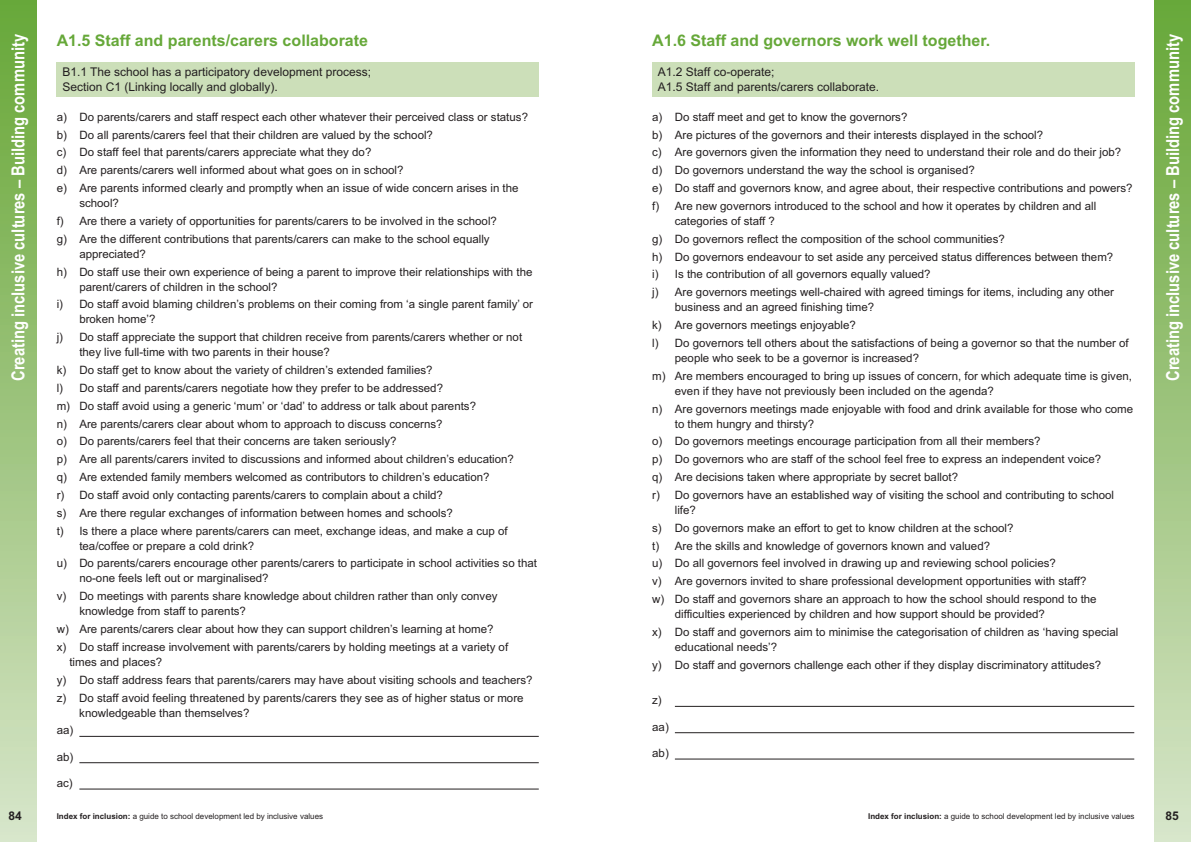
<style>
.page{position:relative;width:1191px;height:842px;background:#fff}
.page>*{position:absolute;margin:0;border:0;box-sizing:border-box;transform-origin:0 0}
.t1{font:700 18px "Arial Narrow";color:#fff}
.t2{font:16px "Arial Bold MT OTF";color:#66a839}
.t3{font:12px/15px "Arial";color:#231f20}
.t4{font:12px "Arial Bold MT OTF";color:#231f20}
.t5{font:11.5px/17.8px "Arial";color:#231f20}
.t6{font:8px "Arial";color:#231f20}
.s1{font-family:"Arial Bold MT OTF"}
</style>
<div class="page">
<div style="left:1154px;top:0;width:37px;height:842px;background:linear-gradient(to bottom,#66a635,#d7e5c9)"></div>
<div style="left:0;top:0;width:37px;height:842px;background:linear-gradient(to bottom,#66a635,#d7e5c9)"></div>
<div style="left:57px;top:62px;width:482px;height:35px;background:#ccdfb9"></div>
<hr style="left:79px;top:736px;width:460px;height:1px;background:#231f20">
<hr style="left:79px;top:762px;width:460px;height:1px;background:#231f20">
<hr style="left:79px;top:788px;width:460px;height:1px;background:#231f20">
<div style="left:652px;top:62px;width:482px;height:35px;background:#ccdfb9"></div>
<hr style="left:675px;top:706px;width:459px;height:1px;background:#231f20">
<hr style="left:675px;top:732px;width:459px;height:1px;background:#231f20">
<hr style="left:675px;top:758px;width:459px;height:1px;background:#231f20">
<h1 class="t1" style="left:8px;top:381px;width:348px;rotate:-90deg">Creating inclusive cultures – Building community</h1>
<h2 class="t2" style="left:57px;top:31px;width:313px">A1.5 Staff and parents/carers collaborate</h2>
<p class="t3" style="left:62px;top:64px;width:310px">B1.1 The school has a participatory development process;<br>Section C1 (Linking locally and globally).</p>
<p class="t5" style="left:57px;top:108px;width:473px">a) Do parents/carers and staff respect each other whatever their perceived class or status? b) Do all parents/carers feel that their children are valued by the school?<br>c) Do staff feel that parents/carers appreciate what they do?<br>d) Are parents/carers well informed about what goes on in school?<br>e) Are parents informed clearly and promptly when an issue of wide concern arises in the</p>
<p class="t5" style="left:57px;top:194px;width:442px;text-indent:23px">school?<br>f) Are there a variety of opportunities for parents/carers to be involved in the school? g) Are the different contributions that parents/carers can make to the school equally</p>
<p class="t5" style="left:57px;top:245px;width:477px;text-indent:23px">appreciated?<br>h) Do staff use their own experience of being a parent to improve their relationships with the</p>
<p class="t5" style="left:57px;top:278px;width:478px;text-indent:23px">parent/carers of children in the school?<br>i) Do staff avoid blaming children’s problems on their coming from ‘a single parent family’ or</p>
<p class="t5" style="left:57px;top:310px;width:467px;text-indent:23px">broken home’?<br>j) Do staff appreciate the support that children receive from parents/carers whether or not</p>
<p class="t5" style="left:57px;top:343px;width:459px;text-indent:23px">they live full-time with two parents in their house?<br>k) Do staff get to know about the variety of children’s extended families?<br>l) Do staff and parents/carers negotiate how they prefer to be addressed?<br>m) Do staff avoid using a generic ‘mum’ or ‘dad’ to address or talk about parents?<br>n) Are parents/carers clear about whom to approach to discuss concerns?<br>o) Do parents/carers feel that their concerns are taken seriously?<br>p) Are all parents/carers invited to discussions and informed about children’s education? q) Are extended family members welcomed as contributors to children’s education?<br>r) Do staff avoid only contacting parents/carers to complain about a child?<br>s) Are there regular exchanges of information between homes and schools?<br>t) Is there a place where parents/carers can meet, exchange ideas, and make a cup of</p>
<p class="t5" style="left:57px;top:537px;width:482px;text-indent:23px">tea/coffee or prepare a cold drink?<br>u) Do parents/carers encourage other parents/carers to participate in school activities so that</p>
<p class="t5" style="left:57px;top:569px;width:442px;text-indent:23px">no-one feels left out or marginalised?<br>v) Do meetings with parents share knowledge about children rather than only convey</p>
<p class="t5" style="left:57px;top:602px;width:453px;text-indent:23px">knowledge from staff to parents?<br>w) Are parents/carers clear about how they can support children’s learning at home?<br>x) Do staff increase involvement with parents/carers by holding meetings at a variety of</p>
<p class="t5" style="left:57px;top:653px;width:477px;text-indent:13px">times and places?<br>y) Do staff address fears that parents/carers may have about visiting schools and teachers? z) Do staff avoid feeling threatened by parents/carers they see as of higher status or more</p>
<p class="t5" style="left:79px;top:704px;width:172px">knowledgeable than themselves?</p>
<p class="t5" style="left:57px;top:721px;width:18px">aa)</p>
<p class="t5" style="left:57px;top:748px;width:18px">ab)</p>
<p class="t5" style="left:57px;top:774px;width:17px">ac)</p>
<h2 class="t2" style="left:652px;top:31px;width:339px">A1.6 Staff and governors work well together.</h2>
<p class="t3" style="left:658px;top:64px;width:223px">A1.2 Staff co-operate;<br>A1.5 Staff and parents/carers collaborate.</p>
<p class="t5" style="left:652px;top:108px;width:482px">a) Do staff meet and get to know the governors?<br>b) Are pictures of the governors and their interests displayed in the school?<br>c) Are governors given the information they need to understand their role and do their job? d) Do governors understand the way the school is organised?<br>e) Do staff and governors know, and agree about, their respective contributions and powers? f) Are new governors introduced to the school and how it operates by children and all</p>
<p class="t5" style="left:652px;top:212px;width:463px;text-indent:23px">categories of staff ?<br>g) Do governors reflect the composition of the school communities?<br>h) Do governors endeavour to set aside any perceived status differences between them? i) Is the contribution of all governors equally valued?<br>j) Are governors meetings well-chaired with agreed timings for items, including any other</p>
<p class="t5" style="left:652px;top:298px;width:478px;text-indent:23px">business and an agreed finishing time?<br>k) Are governors meetings enjoyable?<br>l) Do governors tell others about the satisfactions of being a governor so that the number of</p>
<p class="t5" style="left:652px;top:349px;width:481px;text-indent:23px">people who seek to be a governor is increased?<br>m) Are members encouraged to bring up issues of concern, for which adequate time is given,</p>
<p class="t5" style="left:652px;top:382px;width:482px;text-indent:23px">even if they have not previously been included on the agenda?<br>n) Are governors meetings made enjoyable with food and drink available for those who come</p>
<p class="t5" style="left:652px;top:415px;width:463px;text-indent:23px">to them hungry and thirsty?<br>o) Do governors meetings encourage participation from all their members?<br>p) Do governors who are staff of the school feel free to express an independent voice? q) Are decisions taken where appropriate by secret ballot?<br>r) Do governors have an established way of visiting the school and contributing to school</p>
<p class="t5" style="left:652px;top:501px;width:446px;text-indent:23px">life?<br>s) Do governors make an effort to get to know children at the school?<br>t) Are the skills and knowledge of governors known and valued?<br>u) Do all governors feel involved in drawing up and reviewing school policies?<br>v) Are governors invited to share professional development opportunities with staff? w) Do staff and governors share an approach to how the school should respond to the</p>
<p class="t5" style="left:652px;top:605px;width:467px;text-indent:23px">difficulties experienced by children and how support should be provided?<br>x) Do staff and governors aim to minimise the categorisation of children as ‘having special</p>
<p class="t5" style="left:652px;top:638px;width:450px;text-indent:23px">educational needs’?<br>y) Do staff and governors challenge each other if they display discriminatory attitudes?</p>
<p class="t5" style="left:652px;top:691px;width:11px">z)</p>
<p class="t5" style="left:652px;top:718px;width:18px">aa)</p>
<p class="t5" style="left:652px;top:744px;width:18px">ab)</p>
<h1 class="t1" style="left:1162px;top:381px;width:348px;rotate:-90deg">Creating inclusive cultures – Building community</h1>
<p class="t4" style="left:9px;top:808px;width:15px">84</p>
<p class="t6" style="left:57px;top:812px;width:268px"><span class="s1">Index for inclusion:</span> a guide to school development led by inclusive values</p>
<p class="t6" style="left:868px;top:812px;width:268px"><span class="s1">Index for inclusion:</span> a guide to school development led by inclusive values</p>
<p class="t4" style="left:1165px;top:808px;width:15px">85</p>
</div>
